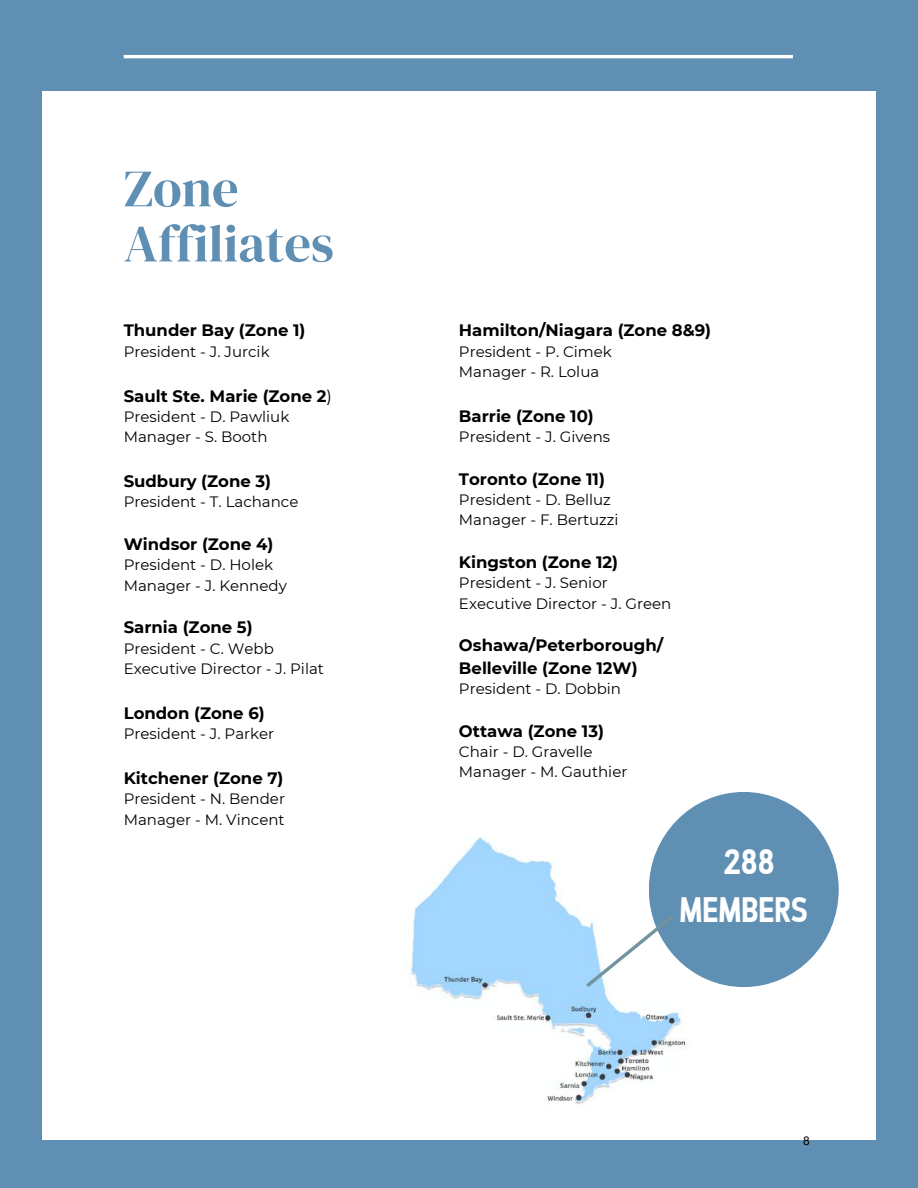
<style>
.page{position:relative;width:918px;height:1188px;background:#5f8fb3}
.page>*{position:absolute;margin:0;border:0;box-sizing:border-box;transform-origin:0 0}
.t1{font:52.5px/55.1px "DM Serif Display";color:#5f8fb3}
.t2{font:700 35.25px/48.4px "Cloud Cond";color:#fff;text-align:center}
.t3{font:700 16.5px/22.5px "Montserrat";color:#000}
.t4{font:15px/20.2px "Montserrat";color:#000}
.t5{font:12px "Arial";color:#000}
.s1{font-weight:400}
</style>
<div class="page">
<div style="left:42px;top:92px;width:834px;height:1048px;background:#fff"></div>
<hr style="left:124px;top:55px;width:669px;height:3px;background:#fff">
<img style="left:410px;top:814px;width:300px;height:290px">
<div style="left:649px;top:792px;width:190px;height:195px;background:#5f8fb3;border-radius:50%"></div>
<svg style="left:583px;top:912px;width:94px;height:79px"></svg>
<h1 class="t1" style="left:124px;top:160px;width:212px">Zone<br>Affiliates</h1>
<p class="t3" style="left:124px;top:319px;width:183px">Thunder Bay (Zone 1)</p>
<p class="t4" style="left:124px;top:341px;width:147px">President - J. Jurcik</p>
<p class="t3" style="left:124px;top:385px;width:210px">Sault Ste. Marie (Zone 2<span class="s1">)</span></p>
<p class="t4" style="left:124px;top:406px;width:167px">President - D. Pawliuk<br>Manager - S. Booth</p>
<p class="t3" style="left:124px;top:470px;width:149px">Sudbury (Zone 3)</p>
<p class="t4" style="left:124px;top:492px;width:176px">President - T. Lachance</p>
<p class="t3" style="left:124px;top:533px;width:151px">Windsor (Zone 4)</p>
<p class="t4" style="left:124px;top:555px;width:165px">President - D. Holek<br>Manager - J. Kennedy</p>
<p class="t3" style="left:124px;top:616px;width:130px">Sarnia (Zone 5)</p>
<p class="t4" style="left:124px;top:638px;width:202px">President - C. Webb<br>Executive Director - J. Pilat</p>
<p class="t3" style="left:124px;top:702px;width:143px">London (Zone 6)</p>
<p class="t4" style="left:124px;top:724px;width:152px">President - J. Parker</p>
<p class="t3" style="left:124px;top:767px;width:161px">Kitchener (Zone 7)</p>
<p class="t4" style="left:124px;top:789px;width:163px">President - N. Bender<br>Manager - M. Vincent</p>
<p class="t3" style="left:459px;top:319px;width:254px">Hamilton/Niagara (Zone 8&amp;9)</p>
<p class="t4" style="left:459px;top:341px;width:154px">President - P. Cimek<br>Manager - R. Lolua</p>
<p class="t3" style="left:459px;top:405px;width:136px">Barrie (Zone 10)</p>
<p class="t4" style="left:459px;top:427px;width:153px">President - J. Givens</p>
<p class="t3" style="left:459px;top:468px;width:148px">Toronto (Zone 11)</p>
<p class="t4" style="left:459px;top:490px;width:161px">President - D. Belluz<br>Manager - F. Bertuzzi</p>
<p class="t3" style="left:459px;top:551px;width:161px">Kingston (Zone 12)</p>
<p class="t4" style="left:459px;top:573px;width:214px">President - J. Senior<br>Executive Director - J. Green</p>
<p class="t3" style="left:459px;top:634px;width:206px">Oshawa/Peterborough/<br>Belleville (Zone 12W)</p>
<p class="t4" style="left:459px;top:679px;width:164px">President - D. Dobbin</p>
<p class="t3" style="left:459px;top:720px;width:147px">Ottawa (Zone 13)</p>
<p class="t4" style="left:459px;top:742px;width:170px">Chair - D. Gravelle<br>Manager - M. Gauthier</p>
<h2 class="t2" style="left:680px;top:841px;width:130px">288<br>MEMBERS</h2>
<p class="t5" style="left:803px;top:1132px;width:8px">8</p>
</div>
